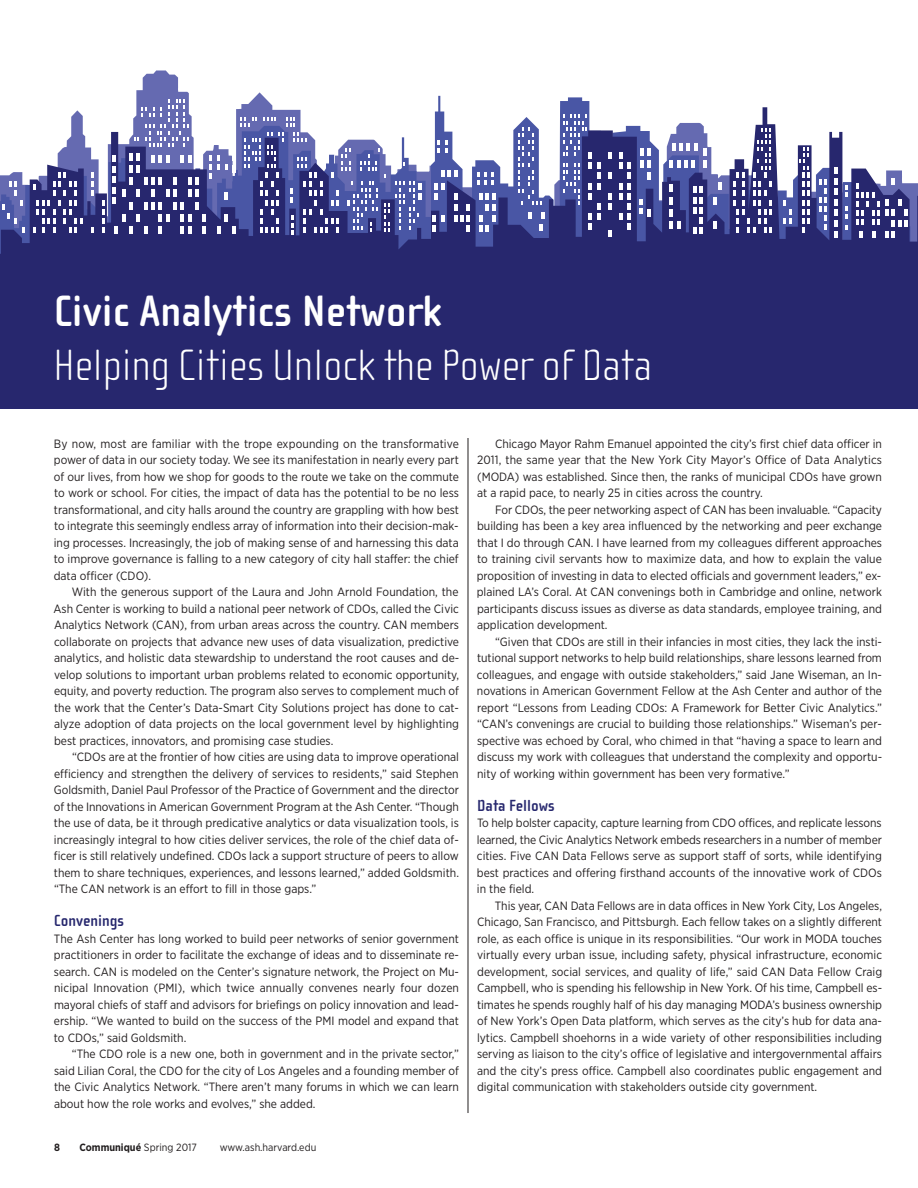
<style>
.page{position:relative;width:918px;height:1188px;background:#fff}
.page>*{position:absolute;margin:0;border:0;box-sizing:border-box;transform-origin:0 0}
.t1{font:100 45px "Cholla Sans";color:#fff}
.t2{font:700 45px "Cholla Sans";color:#fff}
.t3{font:700 16.5px "Cholla Sans";color:#27286e}
.t4{font:12px/16.5px "Gotham Narrow";color:#231f20;text-align:justify}
.t5{font:700 10.5px "Gotham Narrow";color:#231f20}
.t6{font:10.5px "Gotham Narrow";color:#231f20}
.s1{font-weight:400}
</style>
<div class="page">
<svg style="left:136px;top:70px;width:305px;height:26px"></svg>
<svg style="left:0;top:107px;width:918px;height:161px"></svg>
<svg style="left:608px;top:153px;width:3px;height:6px"></svg>
<svg style="left:619px;top:153px;width:3px;height:16px"></svg>
<svg style="left:608px;top:173px;width:3px;height:6px"></svg>
<svg style="left:619px;top:183px;width:3px;height:16px"></svg>
<svg style="left:608px;top:193px;width:3px;height:17px"></svg>
<svg style="left:619px;top:214px;width:3px;height:6px"></svg>
<svg style="left:608px;top:230px;width:3px;height:6px"></svg>
<svg style="left:628px;top:163px;width:3px;height:67px"></svg>
<svg style="left:640px;top:148px;width:11px;height:32px"></svg>
<svg style="left:640px;top:200px;width:11px;height:17px"></svg>
<svg style="left:672px;top:143px;width:25px;height:7px"></svg>
<svg style="left:669px;top:160px;width:26px;height:8px"></svg>
<svg style="left:704px;top:148px;width:3px;height:20px"></svg>
<svg style="left:718px;top:182px;width:4px;height:8px"></svg>
<svg style="left:713px;top:197px;width:4px;height:7px"></svg>
<svg style="left:669px;top:185px;width:11px;height:44px"></svg>
<svg style="left:713px;top:221px;width:4px;height:8px"></svg>
<svg style="left:693px;top:187px;width:9px;height:47px"></svg>
<svg style="left:845px;top:185px;width:3px;height:12px"></svg>
<svg style="left:845px;top:207px;width:3px;height:11px"></svg>
<svg style="left:834px;top:167px;width:4px;height:70px"></svg>
<svg style="left:845px;top:226px;width:3px;height:4px"></svg>
<svg style="left:856px;top:178px;width:52px;height:59px"></svg>
<svg style="left:435px;top:183px;width:9px;height:17px"></svg>
<svg style="left:432px;top:215px;width:12px;height:17px"></svg>
<svg style="left:441px;top:170px;width:16px;height:6px"></svg>
<svg style="left:454px;top:194px;width:16px;height:38px"></svg>
<svg style="left:477px;top:172px;width:17px;height:13px"></svg>
<svg style="left:438px;top:140px;width:9px;height:13px"></svg>
<svg style="left:479px;top:194px;width:16px;height:38px"></svg>
<svg style="left:528px;top:213px;width:4px;height:6px"></svg>
<svg style="left:540px;top:225px;width:3px;height:6px"></svg>
<svg style="left:541px;top:213px;width:3px;height:6px"></svg>
<svg style="left:783px;top:200px;width:8px;height:23px"></svg>
<svg style="left:820px;top:179px;width:7px;height:51px"></svg>
<svg style="left:2px;top:182px;width:23px;height:51px"></svg>
<svg style="left:91px;top:172px;width:3px;height:24px"></svg>
<svg style="left:33px;top:172px;width:50px;height:61px"></svg>
<svg style="left:91px;top:227px;width:3px;height:6px"></svg>
<svg style="left:102px;top:200px;width:3px;height:33px"></svg>
<svg style="left:518px;top:127px;width:24px;height:78px"></svg>
<svg style="left:563px;top:114px;width:37px;height:116px"></svg>
<svg style="left:113px;top:99px;width:308px;height:136px"></svg>
<svg style="left:734px;top:128px;width:38px;height:105px"></svg>
<svg style="left:799px;top:147px;width:11px;height:86px"></svg>
<div style="left:0;top:268px;width:918px;height:140px;background:#27276e"></div>
<hr style="left:468px;top:438px;width:1px;height:675px;background:#231f20">
<h1 class="t2" style="left:53px;top:284px;width:390px">Civic Analytics Network</h1>
<h1 class="t1" style="left:53px;top:338px;width:600px">Helping Cities Unlock the Power of Data</h1>
<p class="t4" style="left:54px;top:436px;width:407px">By now, most are familiar with the trope expounding on the transformative power of data in our society today. We see its manifestation in nearly every part of our lives, from how we shop for goods to the route we take on the commute to work or school. For cities, the impact of data has the potential to be no less transformational, and city halls around the country are grappling with how best to integrate this seemingly endless array of information into their decision-mak&shy;ing processes. Increasingly, the job of making sense of and harnessing this data to improve governance is falling to a new category of city hall staffer: the chief data officer (CDO).</p>
<p class="t4" style="left:54px;top:585px;width:407px;text-indent:18px">With the generous support of the Laura and John Arnold Foundation, the Ash Center is working to build a national peer network of CDOs, called the Civic Analytics Network (CAN), from urban areas across the country. CAN members collaborate on projects that advance new uses of data visualization, predictive analytics, and holistic data stewardship to understand the root causes and de&shy;velop solutions to important urban problems related to economic opportunity, equity, and poverty reduction. The program also serves to complement much of the work that the Center’s Data-Smart City Solutions project has done to cat&shy;alyze adoption of data projects on the local government level by highlighting best practices, innovators, and promising case studies.</p>
<p class="t4" style="left:54px;top:750px;width:407px;text-indent:18px">“CDOs are at the frontier of how cities are using data to improve operational efficiency and strengthen the delivery of services to residents,” said Stephen Goldsmith, Daniel Paul Professor of the Practice of Government and the director of the Innovations in American Government Program at the Ash Center. “Though the use of data, be it through predicative analytics or data visualization tools, is increasingly integral to how cities deliver services, the role of the chief data of&shy;ficer is still relatively undefined. CDOs lack a support structure of peers to allow them to share techniques, experiences, and lessons learned,” added Goldsmith. “The CAN network is an effort to fill in those gaps.”</p>
<h2 class="t3" style="left:54px;top:911px;width:72px">Convenings</h2>
<p class="t4" style="left:54px;top:931px;width:407px">The Ash Center has long worked to build peer networks of senior government practitioners in order to facilitate the exchange of ideas and to disseminate re&shy;search. CAN is modeled on the Center’s signature network, the Project on Mu&shy;nicipal Innovation (PMI), which twice annually convenes nearly four dozen mayoral chiefs of staff and advisors for briefings on policy innovation and lead&shy;ership. “We wanted to build on the success of the PMI model and expand that to CDOs,” said Goldsmith.</p>
<p class="t4" style="left:54px;top:1047px;width:407px;text-indent:18px">“The CDO role is a new one, both in government and in the private sector,” said Lilian Coral, the CDO for the city of Los Angeles and a founding member of the Civic Analytics Network. “There aren’t many forums in which we can learn about how the role works and evolves,” she added.</p>
<p class="t5" style="left:54px;top:1144px;width:7px">8</p>
<p class="t5" style="left:80px;top:1144px;width:119px">Communiqué <span class="s1">Spring 2017</span></p>
<p class="t6" style="left:220px;top:1144px;width:98px">www.ash.harvard.edu</p>
<p class="t4" style="left:477px;top:436px;width:407px;text-indent:18px">Chicago Mayor Rahm Emanuel appointed the city’s first chief data officer in 2011, the same year that the New York City Mayor’s Office of Data Analytics (MODA) was established. Since then, the ranks of municipal CDOs have grown at a rapid pace, to nearly 25 in cities across the country.</p>
<p class="t4" style="left:477px;top:502px;width:407px;text-indent:18px">For CDOs, the peer networking aspect of CAN has been invaluable. “Capacity building has been a key area influenced by the networking and peer exchange that I do through CAN. I have learned from my colleagues different approaches to training civil servants how to maximize data, and how to explain the value proposition of investing in data to elected officials and government leaders,” ex&shy;plained LA’s Coral. At CAN convenings both in Cambridge and online, network participants discuss issues as diverse as data standards, employee training, and application development.</p>
<p class="t4" style="left:477px;top:634px;width:407px;text-indent:18px">“Given that CDOs are still in their infancies in most cities, they lack the insti&shy;tutional support networks to help build relationships, share lessons learned from colleagues, and engage with outside stakeholders,” said Jane Wiseman, an In&shy;novations in American Government Fellow at the Ash Center and author of the report “Lessons from Leading CDOs: A Framework for Better Civic Analytics.” “CAN’s convenings are crucial to building those relationships.” Wiseman’s per&shy;spective was echoed by Coral, who chimed in that “having a space to learn and discuss my work with colleagues that understand the complexity and opportu&shy;nity of working within government has been very formative.”</p>
<h2 class="t3" style="left:477px;top:795px;width:79px">Data Fellows</h2>
<p class="t4" style="left:477px;top:816px;width:407px">To help bolster capacity, capture learning from CDO offices, and replicate lessons learned, the Civic Analytics Network embeds researchers in a number of member cities. Five CAN Data Fellows serve as support staff of sorts, while identifying best practices and offering firsthand accounts of the innovative work of CDOs in the field.</p>
<p class="t4" style="left:477px;top:898px;width:407px;text-indent:18px">This year, CAN Data Fellows are in data offices in New York City, Los Angeles, Chicago, San Francisco, and Pittsburgh. Each fellow takes on a slightly different role, as each office is unique in its responsibilities. “Our work in MODA touches virtually every urban issue, including safety, physical infrastructure, economic development, social services, and quality of life,” said CAN Data Fellow Craig Campbell, who is spending his fellowship in New York. Of his time, Campbell es&shy;timates he spends roughly half of his day managing MODA’s business ownership of New York’s Open Data platform, which serves as the city’s hub for data ana&shy;lytics. Campbell shoehorns in a wide variety of other responsibilities including serving as liaison to the city’s office of legislative and intergovernmental affairs and the city’s press office. Campbell also coordinates public engagement and digital communication with stakeholders outside city government.</p>
</div>
